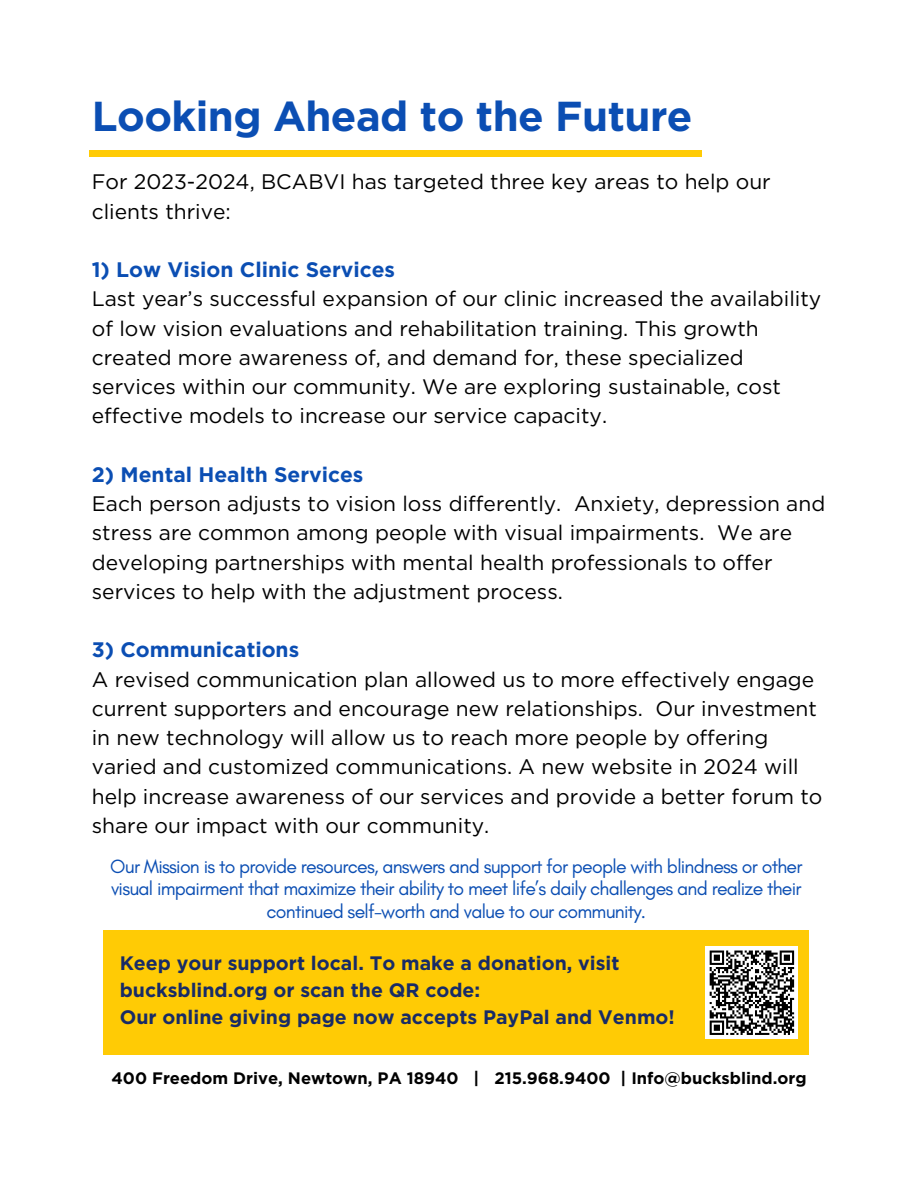
<style>
.page{position:relative;width:918px;height:1188px;background:#fff}
.page>*{position:absolute;margin:0;border:0;box-sizing:border-box;transform-origin:0 0}
.t1{font:700 41.85px "Gotham";letter-spacing:-.015em;color:#0b4eb3}
.t2{font:21px/29.2px "Gotham";color:#000}
.t3{font:19.5px/22.5px "Glacial Indifference";letter-spacing:-.04em;color:#0b4eb3;text-align:center}
.t4{font:700 19.5px/27px "Gotham";color:#182b66}
.t5{font:700 16.65px "Gotham";color:#000}
.s1{font-weight:700;color:#0b4eb3}
</style>
<div class="page">
<div style="left:104px;top:931px;width:705px;height:124px;background:#ffcb05"></div>
<div style="left:706px;top:946px;width:92px;height:93px;background:#fff"></div>
<svg style="left:709px;top:950px;width:86px;height:85px"></svg>
<div style="left:89px;top:150px;width:612px;height:6px;background:#ffcb05"></div>
<h1 class="t1" style="left:92px;top:91px;width:602px">Looking Ahead to the Future</h1>
<h3 class="t2" style="left:92px;top:167px;width:680px">For 2023-2024, BCABVI has targeted three key areas to help our clients thrive:</h3>
<h3 class="t2" style="left:92px;top:255px;width:731px"><span class="s1">1) Low Vision Clinic Services<br></span>Last year’s successful expansion of our clinic increased the availability of low vision evaluations and rehabilitation training. This growth created more awareness of, and demand for, these specialized services within our community. We are exploring sustainable, cost effective models to increase our service capacity.</h3>
<h3 class="t2" style="left:92px;top:460px;width:735px"><span class="s1">2) Mental Health Services<br></span>Each person adjusts to vision loss differently. Anxiety, depression and stress are common among people with visual impairments. We are developing partnerships with mental health professionals to offer services to help with the adjustment process.</h3>
<h3 class="t2" style="left:92px;top:635px;width:732px"><span class="s1">3) Communications<br></span>A revised communication plan allowed us to more effectively engage current supporters and encourage new relationships. Our investment in new technology will allow us to reach more people by offering varied and customized communications. A new website in 2024 will help increase awareness of our services and provide a better forum to share our impact with our community.</h3>
<p class="t3" style="left:110px;top:855px;width:694px">Our Mission is to provide resources, answers and support for people with blindness or other visual impairment that maximize their ability to meet life’s daily challenges and realize their continued self-worth and value to our community.</p>
<p class="t4" style="left:120px;top:949px;width:557px">Keep your support local. To make a donation, visit bucksblind.org or scan the QR code:<br>Our online giving page now accepts PayPal and Venmo!</p>
<h3 class="t5" style="left:112px;top:1068px;width:696px">400 Freedom Drive, Newtown, PA 18940 | 215.968.9400 | Info@bucksblind.org</h3>
</div>
